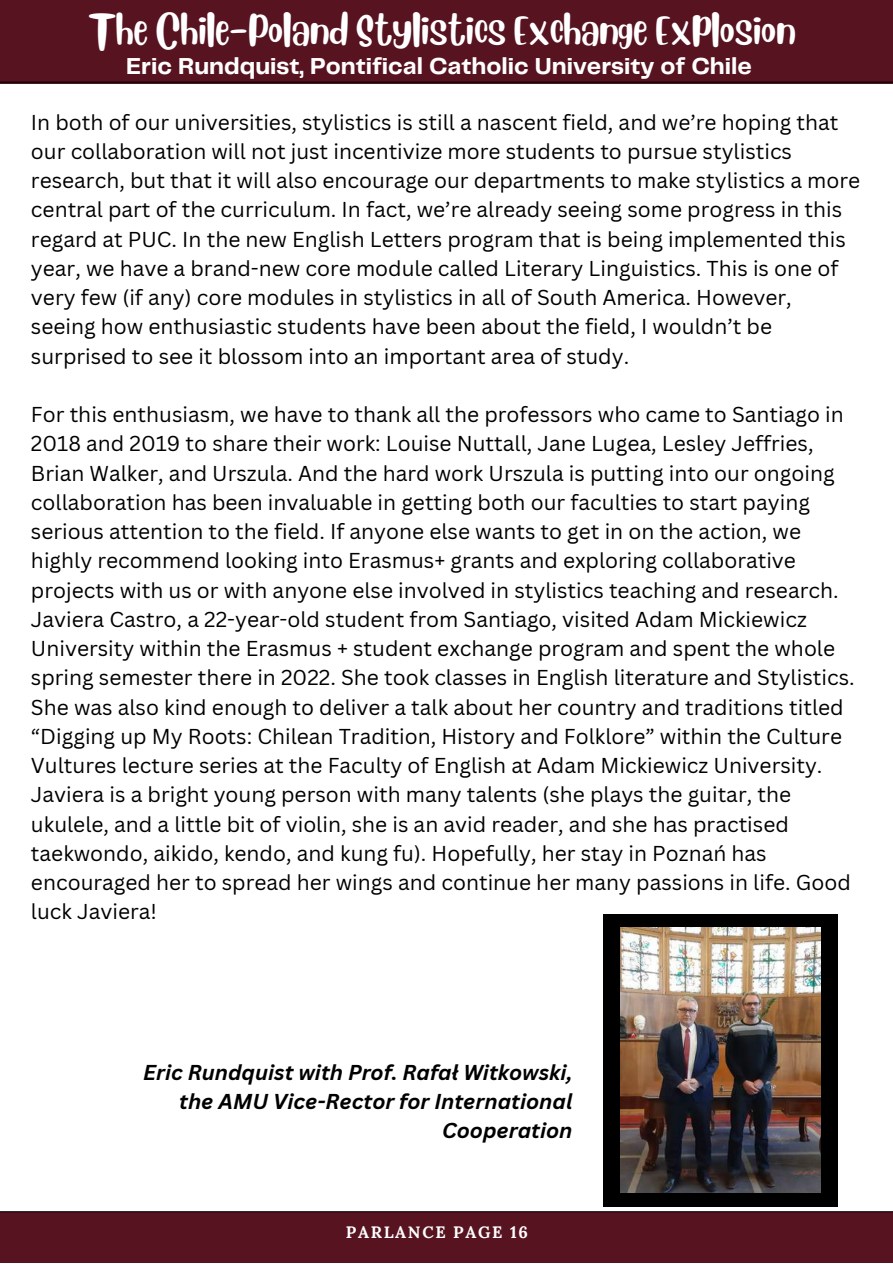
<style>
.page{position:relative;width:893px;height:1264px;background:#fff}
.page>*{position:absolute;margin:0;border:0;box-sizing:border-box;transform-origin:0 0}
.t1{font:31.5px "Blueberry";color:#fff}
.t2{font:700 24px "Telegraf";color:#fff}
.t3{font:21px/29.2px "Canva Sans";color:#000}
.t4{font:italic 700 21px/29.2px "Canva Sans";color:#000;text-align:right}
.t5{font:700 16.5px "Lora";letter-spacing:.1em;color:#fff}
</style>
<div class="page">
<div style="left:0;top:1212px;width:892px;height:50px;background:#571320"></div>
<div style="left:603px;top:914px;width:234px;height:292px;background:#000"></div>
<div style="left:0;top:0;width:892px;height:84px;background:#571320"></div>
<hr style="left:0;top:1211px;width:892px;height:1px;background:#000">
<img style="left:620px;top:928px;width:200px;height:264px">
<hr style="left:0;top:82px;width:892px;height:1px;background:#000">
<h1 class="t1" style="left:88px;top:6px;width:709px">The Chile-Poland Stylistics Exchange Explosion</h1>
<p class="t2" style="left:126px;top:56px;width:627px">Eric Rundquist, Pontifical Catholic University of Chile</p>
<p class="t3" style="left:31px;top:107px;width:830px">In both of our universities, stylistics is still a nascent field, and we’re hoping that our collaboration will not just incentivize more students to pursue stylistics research, but that it will also encourage our departments to make stylistics a more central part of the curriculum. In fact, we’re already seeing some progress in this regard at PUC. In the new English Letters program that is being implemented this year, we have a brand-new core module called Literary Linguistics. This is one of very few (if any) core modules in stylistics in all of South America. However, seeing how enthusiastic students have been about the field, I wouldn’t be surprised to see it blossom into an important area of study.</p>
<p class="t3" style="left:31px;top:399px;width:825px">For this enthusiasm, we have to thank all the professors who came to Santiago in 2018 and 2019 to share their work: Louise Nuttall, Jane Lugea, Lesley Jeffries, Brian Walker, and Urszula. And the hard work Urszula is putting into our ongoing collaboration has been invaluable in getting both our faculties to start paying serious attention to the field. If anyone else wants to get in on the action, we highly recommend looking into Erasmus+ grants and exploring collaborative projects with us or with anyone else involved in stylistics teaching and research.<br>Javiera Castro, a 22-year-old student from Santiago, visited Adam Mickiewicz University within the Erasmus + student exchange program and spent the whole spring semester there in 2022. She took classes in English literature and Stylistics.<br>She was also kind enough to deliver a talk about her country and traditions titled “Digging up My Roots: Chilean Tradition, History and Folklore” within the Culture Vultures lecture series at the Faculty of English at Adam Mickiewicz University.<br>Javiera is a bright young person with many talents (she plays the guitar, the ukulele, and a little bit of violin, she is an avid reader, and she has practised taekwondo, aikido, kendo, and kung fu). Hopefully, her stay in Poznań has encouraged her to spread her wings and continue her many passions in life. Good luck Javiera!</p>
<p class="t4" style="left:143px;top:1056px;width:430px">Eric Rundquist with Prof. Rafał Witkowski, the AMU Vice-Rector for International<br>Cooperation</p>
<p class="t5" style="left:346px;top:1221px;width:183px">PARLANCE PAGE 16</p>
</div>
